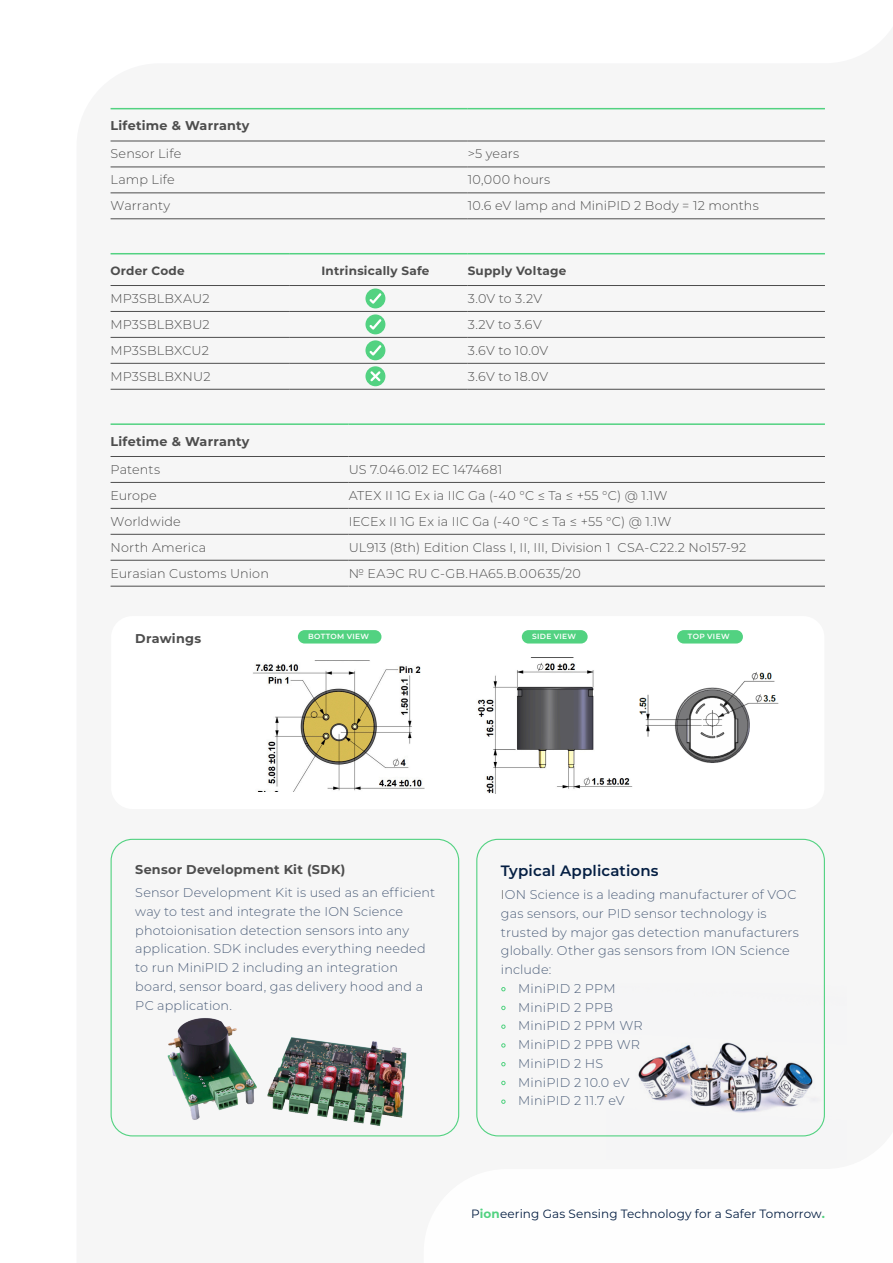
<style>
.page{position:relative;width:893px;height:1263px;background:#fff}
.page>*{position:absolute;margin:0;border:0;box-sizing:border-box;transform-origin:0 0}
.ION_H4{font:600 15px "Montserrat";letter-spacing:.01em;color:#041e42}
.ION_Body_copy{font:300 12.75px/18.8px "Montserrat";letter-spacing:.01em;color:#4d5f7a}
.ION_Body_copy-2{font:300 12.75px "Montserrat";letter-spacing:.01em;color:#4d4d4d}
.ION_H5{font:700 12.75px "Montserrat";letter-spacing:.02em;color:#4d4d4d}
.ION_Body_copy-3{font:300 12.75px "Montserrat";letter-spacing:.03em;color:#4d4d4d}
.ION_H2{font:12px "Montserrat";letter-spacing:.01em;color:#041e42}
.ION_H5-2{font:700 12px "Montserrat";letter-spacing:.02em;color:#4d4d4d}
.ION_H3{font:600 7.5px "Montserrat";letter-spacing:.045em;color:#fff}
.s1{color:#4d4d4d}
.s2{font-weight:700;font-size:13.5px;color:#52d281}
.s3{font-weight:700;color:#52d281}
</style>
<div class="page">
<div style="left:110px;top:107px;width:737px;height:1030px;background:#f6f6f6"></div>
<div style="left:606px;top:983px;width:240px;height:84px;background:#f5f5f6"></div>
<svg style="left:424px;top:1067px;width:423px;height:70px;fill:#f6f6f6"></svg>
<hr style="left:111px;top:141px;width:357px;height:1px;background:#4d4d4d">
<hr style="left:468px;top:141px;width:357px;height:1px;background:#4d4d4d">
<hr style="left:111px;top:167px;width:357px;height:1px;background:#4d4d4d">
<hr style="left:468px;top:167px;width:357px;height:1px;background:#4d4d4d">
<hr style="left:111px;top:193px;width:357px;height:1px;background:#4d4d4d">
<hr style="left:468px;top:193px;width:357px;height:1px;background:#4d4d4d">
<hr style="left:111px;top:219px;width:357px;height:1px;background:#4d4d4d">
<hr style="left:468px;top:219px;width:357px;height:1px;background:#4d4d4d">
<hr style="left:111px;top:108px;width:357px;height:1px;background:#52d281">
<hr style="left:468px;top:108px;width:357px;height:1px;background:#52d281">
<hr style="left:111px;top:456px;width:238px;height:1px;background:#4d4d4d">
<hr style="left:349px;top:456px;width:476px;height:1px;background:#4d4d4d">
<hr style="left:111px;top:482px;width:238px;height:1px;background:#4d4d4d">
<hr style="left:349px;top:482px;width:476px;height:1px;background:#4d4d4d">
<hr style="left:111px;top:508px;width:238px;height:1px;background:#4d4d4d">
<hr style="left:349px;top:508px;width:476px;height:1px;background:#4d4d4d">
<hr style="left:111px;top:534px;width:238px;height:1px;background:#4d4d4d">
<hr style="left:349px;top:534px;width:476px;height:1px;background:#4d4d4d">
<hr style="left:111px;top:560px;width:238px;height:1px;background:#4d4d4d">
<hr style="left:349px;top:560px;width:476px;height:1px;background:#4d4d4d">
<hr style="left:111px;top:586px;width:238px;height:1px;background:#4d4d4d">
<hr style="left:349px;top:586px;width:476px;height:1px;background:#4d4d4d">
<hr style="left:111px;top:423px;width:238px;height:2px;background:#52d281">
<hr style="left:349px;top:423px;width:476px;height:2px;background:#52d281">
<hr style="left:111px;top:285px;width:178px;height:1px;background:#4d4d4d">
<hr style="left:289px;top:285px;width:179px;height:1px;background:#4d4d4d">
<hr style="left:468px;top:285px;width:357px;height:1px;background:#4d4d4d">
<hr style="left:111px;top:311px;width:178px;height:1px;background:#4d4d4d">
<hr style="left:289px;top:311px;width:179px;height:1px;background:#4d4d4d">
<hr style="left:468px;top:311px;width:357px;height:1px;background:#4d4d4d">
<hr style="left:111px;top:337px;width:178px;height:1px;background:#4d4d4d">
<hr style="left:289px;top:337px;width:179px;height:1px;background:#4d4d4d">
<hr style="left:468px;top:337px;width:357px;height:1px;background:#4d4d4d">
<hr style="left:111px;top:363px;width:178px;height:1px;background:#4d4d4d">
<hr style="left:289px;top:363px;width:179px;height:1px;background:#4d4d4d">
<hr style="left:468px;top:363px;width:357px;height:1px;background:#4d4d4d">
<hr style="left:111px;top:389px;width:178px;height:1px;background:#4d4d4d">
<hr style="left:289px;top:389px;width:179px;height:1px;background:#4d4d4d">
<hr style="left:468px;top:389px;width:357px;height:1px;background:#4d4d4d">
<hr style="left:111px;top:253px;width:178px;height:1px;background:#52d281">
<hr style="left:289px;top:253px;width:179px;height:1px;background:#52d281">
<hr style="left:468px;top:253px;width:357px;height:1px;background:#52d281">
<svg style="left:365px;top:288px;width:20px;height:20px"></svg>
<svg style="left:367px;top:291px;width:16px;height:15px"></svg>
<svg style="left:365px;top:314px;width:20px;height:20px"></svg>
<svg style="left:367px;top:317px;width:16px;height:15px"></svg>
<svg style="left:365px;top:340px;width:20px;height:20px"></svg>
<svg style="left:367px;top:343px;width:16px;height:15px"></svg>
<svg style="left:365px;top:366px;width:20px;height:20px"></svg>
<svg style="left:368px;top:369px;width:15px;height:14px"></svg>
<div style="left:111px;top:839px;width:348px;height:297px;border:1px solid #52d281;border-radius:21px"></div>
<div style="left:476px;top:839px;width:349px;height:297px;border:1px solid #52d281;border-radius:21px"></div>
<img style="left:164px;top:1014px;width:245px;height:115px">
<div style="left:111px;top:616px;width:713px;height:193px;background:#fff;border-radius:21px"></div>
<img style="left:253px;top:660px;width:172px;height:132px">
<img style="left:477px;top:662px;width:155px;height:132px">
<div style="left:298px;top:630px;width:83px;height:13px;background:#52d281;border-radius:7px"></div>
<div style="left:522px;top:630px;width:66px;height:13px;background:#52d281;border-radius:7px"></div>
<div style="left:677px;top:630px;width:66px;height:13px;background:#52d281;border-radius:7px"></div>
<img style="left:624px;top:662px;width:155px;height:105px">
<p class="ION_H5" style="left:111px;top:117px;width:140px">Lifetime &amp; Warranty</p>
<p class="ION_Body_copy-2" style="left:111px;top:145px;width:72px">Sensor Life</p>
<p class="ION_Body_copy-2" style="left:468px;top:145px;width:53px">&gt;5 years</p>
<p class="ION_Body_copy-2" style="left:111px;top:171px;width:66px">Lamp Life</p>
<p class="ION_Body_copy-2" style="left:468px;top:171px;width:84px">10,000 hours</p>
<p class="ION_Body_copy-2" style="left:111px;top:197px;width:61px">Warranty</p>
<p class="ION_Body_copy-2" style="left:468px;top:197px;width:292px">10.6 eV lamp and MiniPID 2 Body = 12 months</p>
<p class="ION_H5-2" style="left:111px;top:262px;width:76px">Order Code</p>
<p class="ION_H5-2" style="left:321px;top:262px;width:110px">Intrinsically Safe</p>
<p class="ION_H5-2" style="left:468px;top:262px;width:100px">Supply Voltage</p>
<p class="ION_Body_copy-2" style="left:111px;top:290px;width:100px">MP3SBLBXAU2</p>
<p class="ION_Body_copy-2" style="left:468px;top:290px;width:76px">3.0V to 3.2V</p>
<p class="ION_Body_copy-2" style="left:111px;top:316px;width:101px">MP3SBLBXBU2</p>
<p class="ION_Body_copy-2" style="left:468px;top:316px;width:76px">3.2V to 3.6V</p>
<p class="ION_Body_copy-2" style="left:111px;top:342px;width:100px">MP3SBLBXCU2</p>
<p class="ION_Body_copy-2" style="left:468px;top:342px;width:82px">3.6V to 10.0V</p>
<p class="ION_Body_copy-2" style="left:111px;top:368px;width:101px">MP3SBLBXNU2</p>
<p class="ION_Body_copy-2" style="left:468px;top:368px;width:82px">3.6V to 18.0V</p>
<p class="ION_H5" style="left:111px;top:432px;width:140px">Lifetime &amp; Warranty</p>
<p class="ION_Body_copy-2" style="left:111px;top:461px;width:51px">Patents</p>
<p class="ION_Body_copy-2" style="left:349px;top:461px;width:155px">US 7.046.012 EC 1474681</p>
<p class="ION_Body_copy-2" style="left:111px;top:487px;width:48px">Europe</p>
<p class="ION_Body_copy-2" style="left:349px;top:487px;width:320px">ATEX II 1G Ex ia IIC Ga (-40 °C ≤ Ta ≤ +55 °C) @ 1.1W</p>
<p class="ION_Body_copy-2" style="left:111px;top:513px;width:72px">Worldwide</p>
<p class="ION_Body_copy-2" style="left:349px;top:513px;width:324px">IECEx II 1G Ex ia IIC Ga (-40 °C ≤ Ta ≤ +55 °C) @ 1.1W</p>
<p class="ION_Body_copy-2" style="left:111px;top:538px;width:97px">North America</p>
<p class="ION_Body_copy-2" style="left:349px;top:538px;width:399px">UL913 (8th) Edition Class I, II, III, Division 1 CSA-C22.2 No157-92</p>
<p class="ION_Body_copy-2" style="left:111px;top:564px;width:160px">Eurasian Customs Union</p>
<p class="ION_Body_copy-3" style="left:349px;top:564px;width:234px">№ EAЭC RU C-GB.HA65.B.00635/20</p>
<p class="ION_H5" style="left:135px;top:629px;width:67px">Drawings</p>
<p class="ION_H3" style="left:308px;top:631px;width:63px">BOTTOM VIEW</p>
<p class="ION_H3" style="left:532px;top:631px;width:46px">SIDE VIEW</p>
<p class="ION_H3" style="left:688px;top:631px;width:43px">TOP VIEW</p>
<p class="ION_H5" style="left:135px;top:860px;width:211px">Sensor Development Kit (SDK)</p>
<p class="ION_Body_copy" style="left:135px;top:883px;width:301px">Sensor Development Kit is used as an efficient way to test and integrate the ION Science photoionisation detection sensors into any application. SDK includes everything needed to run MiniPID 2 including an integration board, sensor board, gas delivery hood and a PC application.</p>
<p class="ION_H4" style="left:501px;top:860px;width:159px">Typical Applications</p>
<p class="ION_Body_copy" style="left:501px;top:885px;width:299px"><span class="s1">I</span>ON Science is a leading manufacturer of VOC gas sensors, our PID sensor technology is trusted by major gas detection manufacturers globally. Other gas sensors from ION Science include:</p>
<p class="ION_Body_copy" style="left:501px;top:979px;width:116px"><span class="s2">•</span> MiniPID 2 PPM</p>
<p class="ION_Body_copy" style="left:501px;top:997px;width:114px"><span class="s2">•</span> MiniPID 2 PPB</p>
<p class="ION_Body_copy" style="left:501px;top:1016px;width:143px"><span class="s2">•</span> MiniPID 2 PPM WR</p>
<p class="ION_Body_copy" style="left:501px;top:1035px;width:141px"><span class="s2">•</span> MiniPID 2 PPB WR</p>
<p class="ION_Body_copy" style="left:501px;top:1054px;width:104px"><span class="s2">•</span> MiniPID 2 HS</p>
<p class="ION_Body_copy" style="left:501px;top:1072px;width:130px"><span class="s2">•</span> MiniPID 2 10.0 eV</p>
<p class="ION_Body_copy" style="left:501px;top:1091px;width:125px"><span class="s2">•</span> MiniPID 2 11.7 eV</p>
<p class="ION_H2" style="left:471px;top:1206px;width:355px">P<span class="s3">ion</span>eering Gas Sensing Technology for a Safer Tomorrow<span class="s3">.</span></p>
</div>
